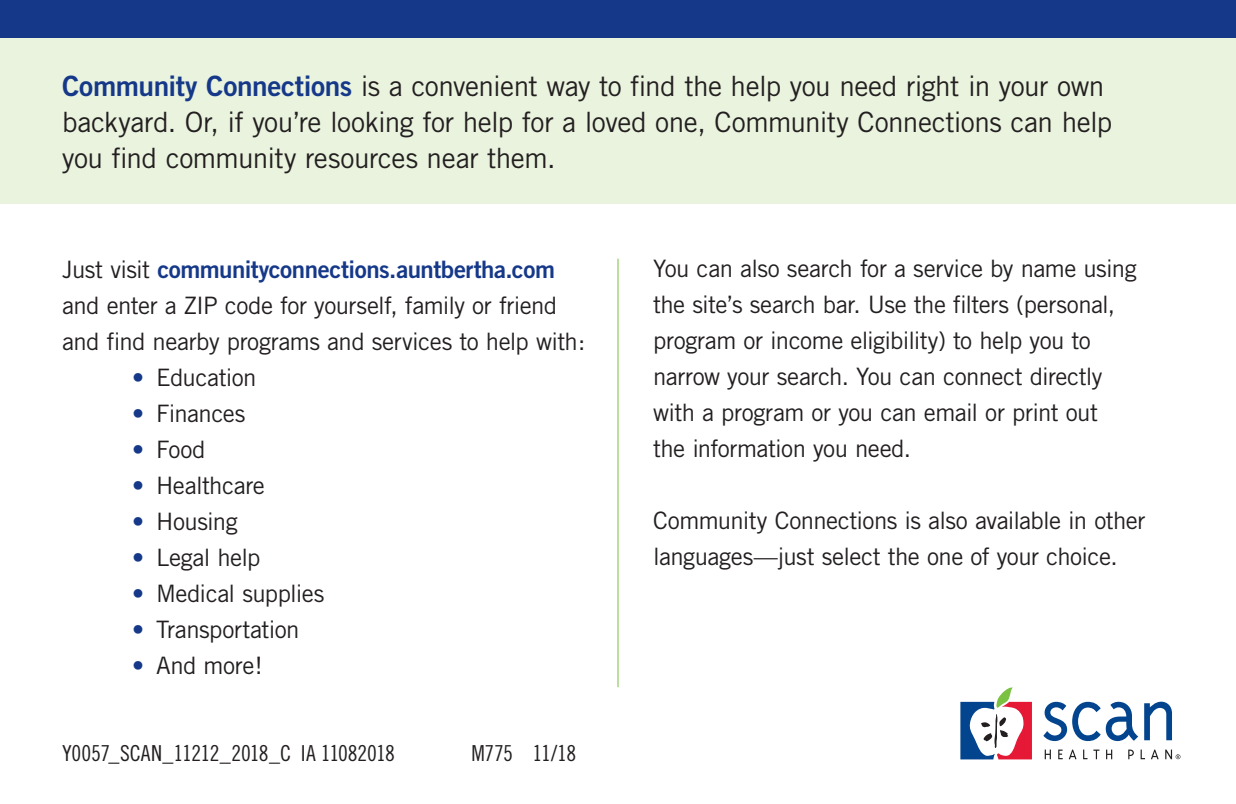
<style>
.page{position:relative;width:1236px;height:804px;background:#fff}
.page>*{position:absolute;margin:0;border:0;box-sizing:border-box;transform-origin:0 0}
.t1{font:28px/36px "Trade Gothic";letter-spacing:-.02em;color:#231f20}
.t2{font:24px/36px "Trade Gothic";letter-spacing:-.02em;color:#231f20}
.t3{font:24px "Trade Gothic Bold Two";letter-spacing:-.02em;color:#153889}
.t4{font:22px "Trade Gothic Cond Eighteen";letter-spacing:-.02em;color:#231f20}
.s1{font-family:"Trade Gothic Bold Two";color:#153889}
.s2{font-family:"Trade Gothic";color:#231f20}
.s3{color:#153889}
</style>
<div class="page">
<div style="left:0;top:38px;width:1236px;height:166px;background:#e9f3de"></div>
<div style="left:0;top:0;width:1236px;height:38px;background:#153889"></div>
<svg style="left:1043px;top:702px;width:95px;height:39px"></svg>
<svg style="left:1144px;top:702px;width:28px;height:38px"></svg>
<svg style="left:1045px;top:750px;width:6px;height:9px"></svg>
<svg style="left:1058px;top:750px;width:5px;height:9px"></svg>
<svg style="left:1069px;top:750px;width:8px;height:9px"></svg>
<svg style="left:1083px;top:750px;width:16px;height:9px"></svg>
<svg style="left:1106px;top:750px;width:6px;height:9px"></svg>
<svg style="left:1128px;top:750px;width:6px;height:9px"></svg>
<svg style="left:1141px;top:750px;width:4px;height:9px"></svg>
<svg style="left:1151px;top:750px;width:8px;height:9px"></svg>
<svg style="left:960px;top:687px;width:72px;height:72px"></svg>
<svg style="left:1165px;top:750px;width:15px;height:9px"></svg>
<hr style="left:618px;top:259px;width:1px;height:428px;background:#7bc142">
<p class="t1" style="left:62px;top:68px;width:1052px"><span class="s1">Community Connections</span> is a convenient way to find the help you need right in your own backyard. Or, if you’re looking for help for a loved one, Community Connections can help you find community resources near them.</p>
<p class="t3" style="left:62px;top:255px;width:494px"><span class="s2">Just visit</span> communityconnections.auntbertha.com</p>
<p class="t2" style="left:62px;top:287px;width:525px">and enter a ZIP code for yourself, family or friend and find nearby programs and services to help with:</p>
<p class="t2" style="left:132px;top:359px;width:126px"><span class="s3">•</span> Education</p>
<p class="t2" style="left:132px;top:395px;width:115px"><span class="s3">•</span> Finances</p>
<p class="t2" style="left:132px;top:431px;width:75px"><span class="s3">•</span> Food</p>
<p class="t2" style="left:132px;top:467px;width:134px"><span class="s3">•</span> Healthcare</p>
<p class="t2" style="left:132px;top:503px;width:107px"><span class="s3">•</span> Housing</p>
<p class="t2" style="left:132px;top:539px;width:130px"><span class="s3">•</span> Legal help</p>
<p class="t2" style="left:132px;top:575px;width:194px"><span class="s3">•</span> Medical supplies</p>
<p class="t2" style="left:132px;top:611px;width:169px"><span class="s3">•</span> Transportation</p>
<p class="t2" style="left:132px;top:647px;width:132px"><span class="s3">•</span> And more!</p>
<p class="t4" style="left:62px;top:740px;width:334px">Y0057_SCAN_11212_2018_C IA 11082018</p>
<p class="t4" style="left:471px;top:740px;width:106px">M775 11/18</p>
<p class="t2" style="left:653px;top:250px;width:485px">You can also search for a service by name using the site’s search bar. Use the filters (personal, program or income eligibility) to help you to narrow your search. You can connect directly with a program or you can email or print out<br>the information you need.</p>
<p class="t2" style="left:653px;top:502px;width:494px">Community Connections is also available in other languages—just select the one of your choice.</p>
</div>
